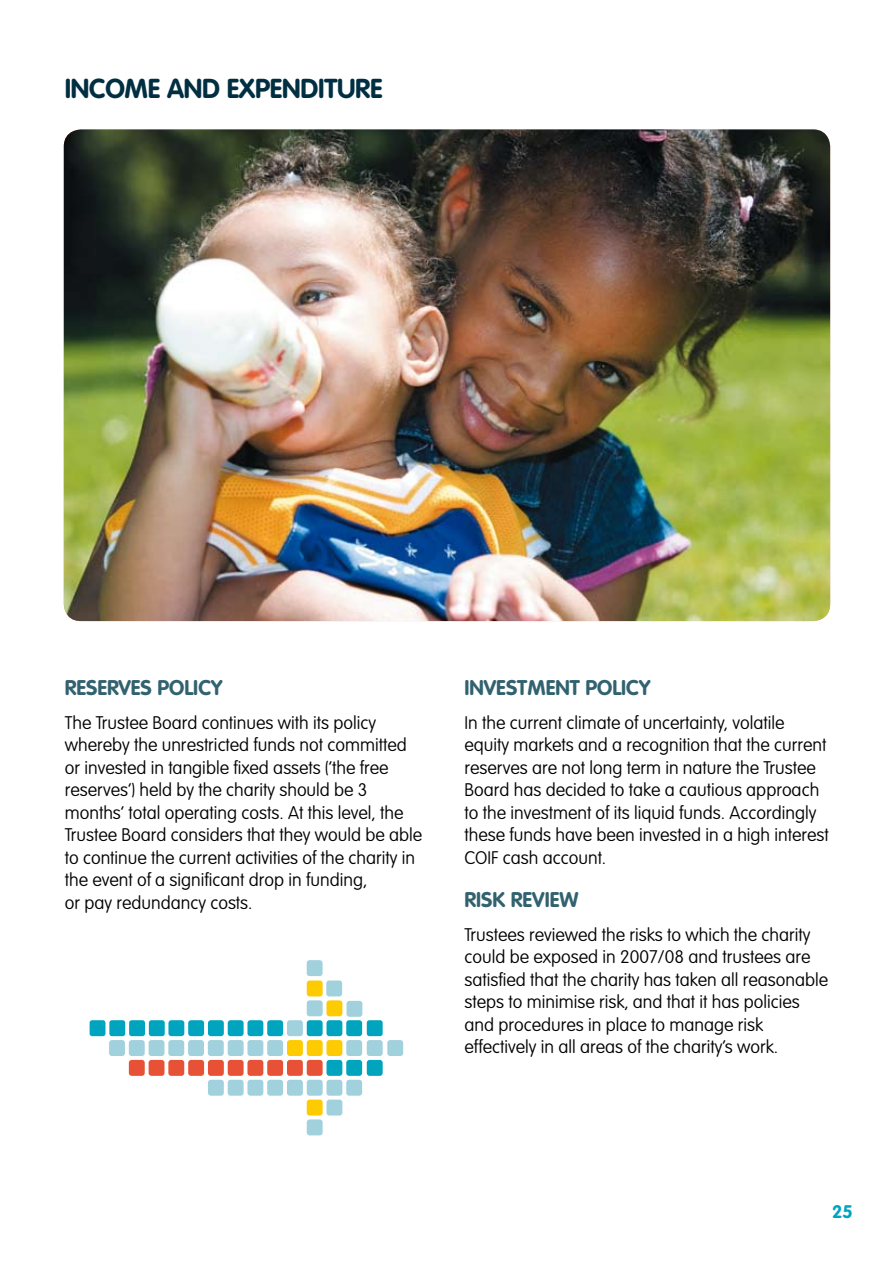
<style>
.page{position:relative;width:893px;height:1263px;background:#fff}
.page>*{position:absolute;margin:0;border:0;box-sizing:border-box;transform-origin:0 0}
.t1{font:700 27px "VAG Rounded";color:#002f42}
.t2{font:700 21px "VAG Rounded";color:#32626f}
.t3{font:100 18px/22.5px "VAG Rounded";color:#000}
.t4{font:700 18px "VAG Rounded";color:#00a4bf}
</style>
<div class="page">
<img style="left:64px;top:129px;width:766px;height:492px;border-radius:17px">
<div style="left:307px;top:980px;width:16px;height:16px;background:#feca00;border-radius:3px"></div>
<div style="left:307px;top:1099px;width:16px;height:16px;background:#feca00;border-radius:3px"></div>
<div style="left:326px;top:1099px;width:16px;height:16px;background:#a2d1de;border-radius:3px"></div>
<div style="left:346px;top:1040px;width:16px;height:16px;background:#a2d1de;border-radius:3px"></div>
<div style="left:346px;top:1060px;width:16px;height:16px;background:#00a4bf;border-radius:3px"></div>
<div style="left:367px;top:1040px;width:16px;height:16px;background:#a2d1de;border-radius:3px"></div>
<div style="left:346px;top:1001px;width:16px;height:16px;background:#a2d1de;border-radius:3px"></div>
<div style="left:326px;top:980px;width:16px;height:16px;background:#a2d1de;border-radius:3px"></div>
<div style="left:307px;top:960px;width:16px;height:16px;background:#a2d1de;border-radius:3px"></div>
<div style="left:387px;top:1040px;width:16px;height:16px;background:#a2d1de;border-radius:3px"></div>
<div style="left:367px;top:1060px;width:16px;height:16px;background:#00a4bf;border-radius:3px"></div>
<div style="left:326px;top:1060px;width:16px;height:16px;background:#00a4bf;border-radius:3px"></div>
<div style="left:307px;top:1119px;width:16px;height:16px;background:#a2d1de;border-radius:3px"></div>
<div style="left:307px;top:1000px;width:16px;height:16px;background:#a2d1de;border-radius:3px"></div>
<div style="left:326px;top:1000px;width:16px;height:16px;background:#feca00;border-radius:3px"></div>
<div style="left:208px;top:1080px;width:16px;height:16px;background:#a2d1de;border-radius:3px"></div>
<div style="left:346px;top:1080px;width:16px;height:16px;background:#a2d1de;border-radius:3px"></div>
<div style="left:228px;top:1080px;width:16px;height:16px;background:#a2d1de;border-radius:3px"></div>
<div style="left:247px;top:1080px;width:16px;height:16px;background:#a2d1de;border-radius:3px"></div>
<div style="left:267px;top:1080px;width:16px;height:16px;background:#a2d1de;border-radius:3px"></div>
<div style="left:287px;top:1080px;width:16px;height:16px;background:#a2d1de;border-radius:3px"></div>
<div style="left:307px;top:1080px;width:16px;height:16px;background:#a2d1de;border-radius:3px"></div>
<div style="left:326px;top:1080px;width:16px;height:16px;background:#a2d1de;border-radius:3px"></div>
<div style="left:228px;top:1060px;width:16px;height:16px;background:#e75236;border-radius:3px"></div>
<div style="left:247px;top:1060px;width:16px;height:16px;background:#e75236;border-radius:3px"></div>
<div style="left:267px;top:1060px;width:16px;height:16px;background:#e75236;border-radius:3px"></div>
<div style="left:287px;top:1060px;width:16px;height:16px;background:#e75236;border-radius:3px"></div>
<div style="left:307px;top:1060px;width:16px;height:16px;background:#e75236;border-radius:3px"></div>
<div style="left:188px;top:1060px;width:16px;height:16px;background:#e75236;border-radius:3px"></div>
<div style="left:208px;top:1060px;width:16px;height:16px;background:#e75236;border-radius:3px"></div>
<div style="left:168px;top:1060px;width:16px;height:16px;background:#e75236;border-radius:3px"></div>
<div style="left:129px;top:1060px;width:16px;height:16px;background:#e75236;border-radius:3px"></div>
<div style="left:149px;top:1060px;width:15px;height:16px;background:#e75236;border-radius:3px"></div>
<div style="left:168px;top:1020px;width:16px;height:16px;background:#00a4bf;border-radius:3px"></div>
<div style="left:188px;top:1020px;width:16px;height:16px;background:#00a4bf;border-radius:3px"></div>
<div style="left:208px;top:1020px;width:16px;height:16px;background:#00a4bf;border-radius:3px"></div>
<div style="left:346px;top:1020px;width:16px;height:16px;background:#00a4bf;border-radius:3px"></div>
<div style="left:228px;top:1020px;width:16px;height:16px;background:#00a4bf;border-radius:3px"></div>
<div style="left:247px;top:1020px;width:16px;height:16px;background:#00a4bf;border-radius:3px"></div>
<div style="left:267px;top:1020px;width:16px;height:16px;background:#00a4bf;border-radius:3px"></div>
<div style="left:287px;top:1020px;width:16px;height:16px;background:#a2d1de;border-radius:3px"></div>
<div style="left:307px;top:1020px;width:16px;height:16px;background:#00a4bf;border-radius:3px"></div>
<div style="left:326px;top:1020px;width:16px;height:16px;background:#00a4bf;border-radius:3px"></div>
<div style="left:367px;top:1020px;width:16px;height:16px;background:#00a4bf;border-radius:3px"></div>
<div style="left:90px;top:1020px;width:15px;height:16px;background:#00a4bf;border-radius:3px"></div>
<div style="left:109px;top:1020px;width:16px;height:16px;background:#00a4bf;border-radius:3px"></div>
<div style="left:129px;top:1020px;width:16px;height:16px;background:#00a4bf;border-radius:3px"></div>
<div style="left:149px;top:1020px;width:16px;height:16px;background:#00a4bf;border-radius:3px"></div>
<div style="left:228px;top:1040px;width:16px;height:16px;background:#a2d1de;border-radius:3px"></div>
<div style="left:247px;top:1040px;width:16px;height:16px;background:#a2d1de;border-radius:3px"></div>
<div style="left:267px;top:1040px;width:16px;height:16px;background:#a2d1de;border-radius:3px"></div>
<div style="left:287px;top:1040px;width:16px;height:16px;background:#feca00;border-radius:3px"></div>
<div style="left:307px;top:1040px;width:16px;height:16px;background:#feca00;border-radius:3px"></div>
<div style="left:326px;top:1040px;width:16px;height:16px;background:#feca00;border-radius:3px"></div>
<div style="left:109px;top:1040px;width:16px;height:16px;background:#a2d1de;border-radius:3px"></div>
<div style="left:129px;top:1040px;width:16px;height:16px;background:#a2d1de;border-radius:3px"></div>
<div style="left:149px;top:1040px;width:15px;height:16px;background:#a2d1de;border-radius:3px"></div>
<div style="left:168px;top:1040px;width:16px;height:16px;background:#a2d1de;border-radius:3px"></div>
<div style="left:188px;top:1040px;width:16px;height:16px;background:#a2d1de;border-radius:3px"></div>
<div style="left:208px;top:1040px;width:16px;height:16px;background:#a2d1de;border-radius:3px"></div>
<h1 class="t1" style="left:65px;top:73px;width:25px">INCOME</h1>
<h1 class="t1" style="left:167px;top:73px;width:19px">AND</h1>
<h1 class="t1" style="left:227px;top:73px;width:44px">EXPENDITURE</h1>
<p class="t2" style="left:65px;top:675px;width:24px">RESERVES</p>
<p class="t2" style="left:157px;top:675px;width:12px">POLICY</p>
<p class="t3" style="left:65px;top:711px;width:359px">The Trustee Board continues with its policy whereby the unrestricted funds not committed or invested in tangible fixed assets (‘the free reserves’) held by the charity should be 3 months’ total operating costs. At this level, the Trustee Board considers that they would be able to continue the current activities of the charity in the event of a significant drop in funding,<br>or pay redundancy costs.</p>
<p class="t2" style="left:464px;top:675px;width:19px">INVESTMENT</p>
<p class="t2" style="left:585px;top:675px;width:12px">POLICY</p>
<p class="t3" style="left:464px;top:711px;width:366px">In the current climate of uncertainty, volatile equity markets and a recognition that the current reserves are not long term in nature the Trustee Board has decided to take a cautious approach to the investment of its liquid funds. Accordingly these funds have been invested in a high interest COIF cash account.</p>
<p class="t2" style="left:464px;top:887px;width:59px">RISK REVIEW</p>
<p class="t3" style="left:464px;top:923px;width:365px">Trustees reviewed the risks to which the charity could be exposed in 2007/08 and trustees are satisfied that the charity has taken all reasonable steps to minimise risk, and that it has policies and procedures in place to manage risk effectively in all areas of the charity’s work.</p>
<p class="t4" style="left:832px;top:1200px;width:22px">25</p>
</div>
